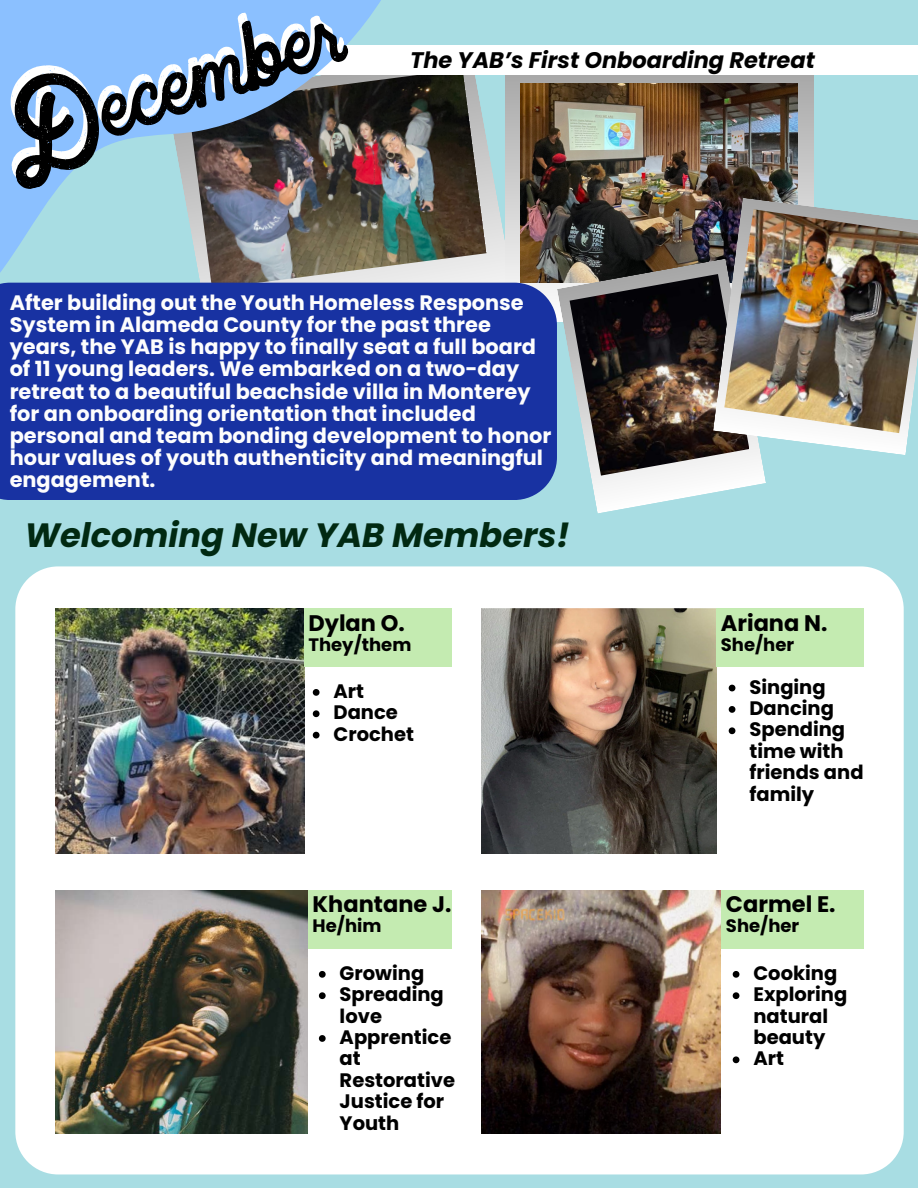
<style>
.page{position:relative;width:918px;height:1188px;background:#a8dde3}
.page>*{position:absolute;margin:0;border:0;box-sizing:border-box;transform-origin:0 0}
.t1{font:italic 700 33.75px "Poppins";color:#012912}
.t2{font:700 22.5px "Poppins";color:#000}
.t3{font:italic 700 22.5px "Poppins";color:#000}
.t4{font:700 20.85px/22.2px "Poppins";color:#fdfdfd}
.t5{font:700 19.5px/21.3px "Poppins";color:#000}
.t6{font:700 18px "Poppins";color:#000}
</style>
<div class="page">
<svg style="left:486px;top:74px;width:20px;height:209px"></svg>
<svg style="left:506px;top:74px;width:307px;height:209px;background:#bcbbba"></svg>
<img style="left:384px;top:74px;width:102px;height:209px">
<div style="left:15px;top:45px;width:903px;height:29px;background:#fff"></div>
<svg style="left:0;top:0;width:384px;height:283px"></svg>
<div style="left:0;top:283px;width:557px;height:217px;background:#1832a2"></div>
<svg style="left:0;top:0;width:362px;height:192px;background:#758ea9"></svg>
<img style="left:521px;top:83px;width:277px;height:199px">
<svg style="left:557px;top:259px;width:209px;height:255px"></svg>
<img style="left:570px;top:274px;width:179px;height:202px">
<svg style="left:713px;top:198px;width:195px;height:257px"></svg>
<img style="left:724px;top:209px;width:194px;height:224px">
<div style="left:15px;top:566px;width:889px;height:608px;background:#fff"></div>
<div style="left:308px;top:891px;width:144px;height:58px;background:#c4ebb1"></div>
<img style="left:56px;top:608px;width:248px;height:246px">
<img style="left:56px;top:891px;width:252px;height:243px">
<img style="left:481px;top:609px;width:235px;height:245px">
<div style="left:716px;top:891px;width:148px;height:58px;background:#c4ebb1"></div>
<img style="left:481px;top:891px;width:240px;height:243px">
<div style="left:304px;top:608px;width:148px;height:59px;background:#c4ebb1"></div>
<div style="left:716px;top:608px;width:148px;height:59px;background:#c4ebb1"></div>
<svg style="left:313px;top:689px;width:7px;height:7px"></svg>
<svg style="left:313px;top:710px;width:7px;height:7px"></svg>
<svg style="left:313px;top:732px;width:7px;height:7px"></svg>
<svg style="left:729px;top:685px;width:6px;height:6px"></svg>
<svg style="left:729px;top:706px;width:6px;height:7px"></svg>
<svg style="left:729px;top:727px;width:6px;height:7px"></svg>
<svg style="left:319px;top:971px;width:7px;height:7px"></svg>
<svg style="left:319px;top:992px;width:7px;height:7px"></svg>
<svg style="left:319px;top:1035px;width:7px;height:7px"></svg>
<svg style="left:733px;top:971px;width:6px;height:7px"></svg>
<svg style="left:733px;top:992px;width:6px;height:7px"></svg>
<svg style="left:733px;top:1056px;width:6px;height:7px"></svg>
<p class="t3" style="left:410px;top:45px;width:406px">The YAB’s First Onboarding Retreat</p>
<h1 class="t4" style="left:10px;top:291px;width:543px">After building out the Youth Homeless Response System in Alameda County for the past three years, the YAB is happy to finally seat a full board of 11 young leaders. We embarked on a two-day retreat to a beautiful beachside villa in Monterey for an onboarding orientation that included personal and team bonding development to honor hour values of youth authenticity and meaningful engagement.</h1>
<p class="t1" style="left:25px;top:512px;width:546px">Welcoming New YAB Members!</p>
<h3 class="t2" style="left:308px;top:608px;width:98px">Dylan O.</h3>
<h3 class="t6" style="left:308px;top:633px;width:104px">They/them</h3>
<p class="t5" style="left:334px;top:681px;width:32px">Art</p>
<h2 class="t5" style="left:334px;top:702px;width:66px">Dance</h2>
<p class="t5" style="left:334px;top:723px;width:82px">Crochet</p>
<p class="t2" style="left:313px;top:888px;width:140px">Khantane J.</p>
<p class="t6" style="left:313px;top:913px;width:70px">He/him</p>
<h2 class="t5" style="left:340px;top:962px;width:86px">Growing</h2>
<p class="t5" style="left:340px;top:984px;width:106px">Spreading love</p>
<p class="t5" style="left:340px;top:1027px;width:117px">Apprentice at<br>Restorative<br>Justice for<br>Youth</p>
<p class="t2" style="left:721px;top:608px;width:108px">Ariana N.</p>
<p class="t6" style="left:721px;top:633px;width:75px">She/her</p>
<p class="t5" style="left:749px;top:676px;width:78px">Singing</p>
<p class="t5" style="left:749px;top:698px;width:86px">Dancing</p>
<p class="t5" style="left:749px;top:719px;width:116px">Spending time with friends and family</p>
<p class="t2" style="left:726px;top:888px;width:111px">Carmel E.</p>
<p class="t6" style="left:726px;top:913px;width:75px">She/her</p>
<p class="t5" style="left:753px;top:962px;width:85px">Cooking</p>
<p class="t5" style="left:753px;top:984px;width:95px">Exploring natural beauty</p>
<h2 class="t5" style="left:753px;top:1048px;width:32px">Art</h2>
</div>
